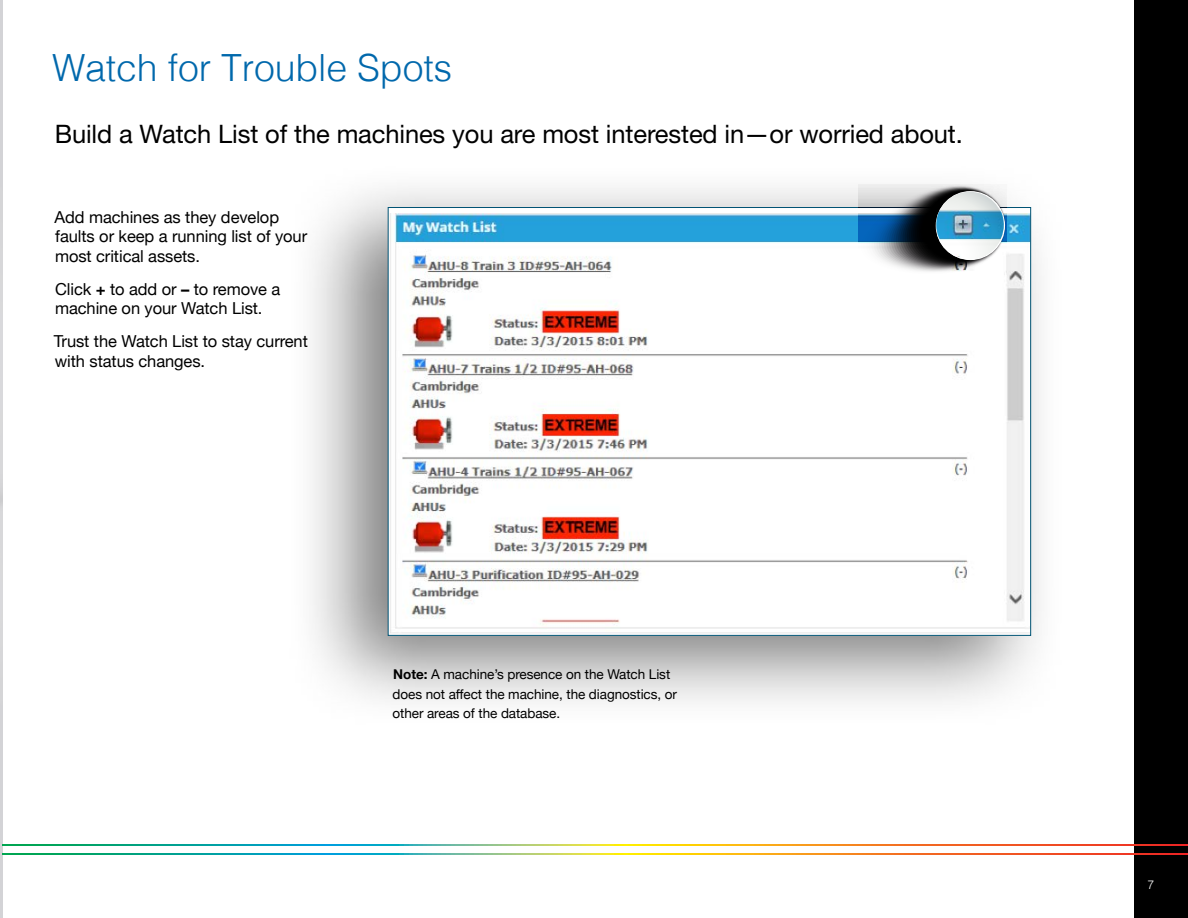
<style>
.page{position:relative;width:1188px;height:918px;background:#fff}
.page>*{position:absolute;margin:0;border:0;box-sizing:border-box;transform-origin:0 0}
.t1{font:300 37.5px "Helvetica";letter-spacing:-.005em;color:#0068ac}
.t2{font:25.5px "Helvetica Neue";letter-spacing:-.005em;color:#000}
.t3{font:16.5px/19.5px "Helvetica Neue";letter-spacing:-.005em;color:#000}
.t4{font:13.5px/19.5px "Helvetica Neue";letter-spacing:-.005em;color:#000}
.t5{font:300 12px "Helvetica";color:#fff}
.s1{font-weight:700}
</style>
<div class="page">
<div style="left:286px;top:162px;width:780px;height:565px;background:#000;opacity:.51"></div>
<img style="left:390px;top:213px;width:639px;height:421px">
<svg style="left:858px;top:184px;width:149px;height:91px"></svg>
<svg style="left:936px;top:192px;width:68px;height:68px"></svg>
<img style="left:936px;top:210px;width:68px;height:49px">
<div style="left:1134px;top:0;width:54px;height:918px;background:#000"></div>
<svg style="left:2px;top:853px;width:1186px;height:1px"></svg>
<svg style="left:2px;top:844px;width:1186px;height:2px;background:#929857"></svg>
<h1 class="t1" style="left:52px;top:36px;width:402px">Watch for Trouble Spots</h1>
<h2 class="t2" style="left:55px;top:119px;width:910px">Build a Watch List of the machines you are most interested in—or worried about.</h2>
<p class="t3" style="left:55px;top:208px;width:254px">Add machines as they develop faults or keep a running list of your most critical assets.</p>
<p class="t3" style="left:55px;top:280px;width:227px">Click <span class="s1">+</span> to add or <span class="s1">–</span> to remove a machine on your Watch List.</p>
<p class="t3" style="left:54px;top:333px;width:256px">Trust the Watch List to stay current with status changes.</p>
<p class="t4" style="left:393px;top:666px;width:286px"><span class="s1">Note:</span> A machine’s presence on the Watch List does not affect the machine, the diagnostics, or other areas of the database.</p>
<p class="t5" style="left:1148px;top:874px;width:8px">7</p>
</div>
